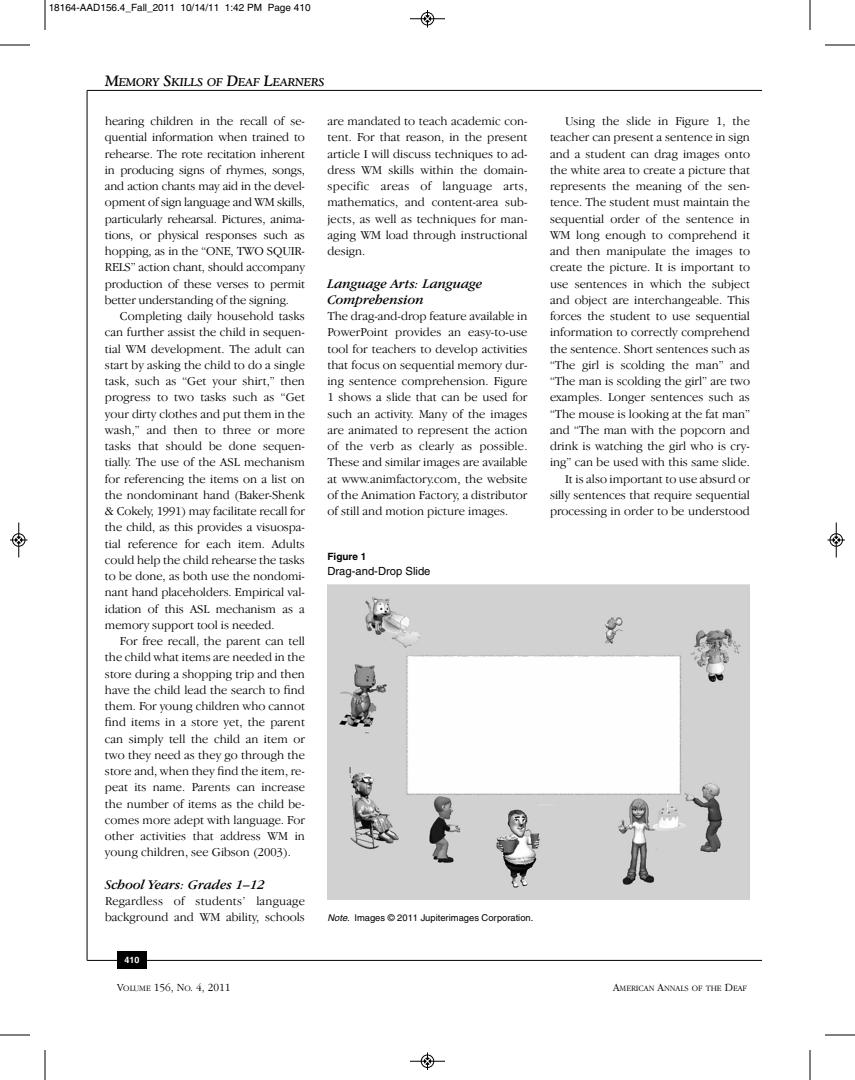
<style>
.page{position:relative;width:855px;height:1080px;background:#fff}
.page>*{position:absolute;margin:0;border:0;box-sizing:border-box;transform-origin:0 0}
.t1{font:italic 13.75px/16.2px "Garamond IT Cby BT";color:#000}
.t2{font:300 12.5px/16.2px "Garamond IT Cby BT";color:#000;text-align:justify}
.t3{font:italic 700 11.25px "Goudy Old Style BT";color:#000}
.t4{font:300 11.25px "Garamond IT Cby BT";color:#000}
.t5{font:11.25px "Helvetica";color:#000}
.t6{font:10px "Helvetica";color:#000}
.t7{font:700 10px "Helvetica";color:#000}
.t8{font:9.38px "Helvetica";color:#000}
.t9{font:700 condensed 8.75px "Helvetica";color:#fff;scale:1.25 1}
.t10{font:300 8.5px "Garamond IT Cby BT";color:#000}
.s1{font-size:15px}
.s2{font-style:italic}
.s3{font-size:8.5px}
.s4{font-size:11.25px}
</style>
<div class="page">
<hr style="left:87px;top:90px;width:675px;height:1px;background:#000">
<hr style="left:87px;top:960px;width:675px;height:1px;background:#000">
<hr style="left:87px;top:90px;width:1px;height:870px;background:#000">
<div style="left:117px;top:952px;width:30px;height:17px;background:#000"></div>
<img style="left:328px;top:585px;width:422px;height:315px">
<hr style="left:45px;top:0;width:1px;height:30px;background:#000">
<hr style="left:0;top:45px;width:30px;height:1px;background:#000">
<hr style="left:810px;top:0;width:1px;height:30px;background:#000">
<hr style="left:825px;top:45px;width:30px;height:1px;background:#000">
<hr style="left:45px;top:1050px;width:1px;height:30px;background:#000">
<hr style="left:0;top:1035px;width:30px;height:1px;background:#000">
<hr style="left:810px;top:1050px;width:1px;height:30px;background:#000">
<hr style="left:825px;top:1035px;width:30px;height:1px;background:#000">
<hr style="left:410px;top:19px;width:35px;height:1px;background:#000">
<div style="left:421px;top:12px;width:13px;height:13px;border:1px solid #000;border-radius:50%"></div>
<svg style="left:424px;top:10px;width:7px;height:18px"></svg>
<hr style="left:410px;top:1061px;width:35px;height:1px;background:#000">
<div style="left:421px;top:1055px;width:13px;height:13px;border:1px solid #000;border-radius:50%"></div>
<svg style="left:424px;top:1052px;width:7px;height:18px"></svg>
<div style="left:12px;top:533px;width:13px;height:14px;border:1px solid #fff;border-radius:50%"></div>
<hr style="left:19px;top:522px;width:1px;height:36px;background:#000">
<div style="left:12px;top:534px;width:13px;height:12px;border:1px solid #000;border-radius:50%"></div>
<svg style="left:10px;top:537px;width:18px;height:6px"></svg>
<div style="left:830px;top:533px;width:13px;height:14px;border:1px solid #fff;border-radius:50%"></div>
<hr style="left:836px;top:522px;width:1px;height:36px;background:#000">
<div style="left:830px;top:534px;width:13px;height:12px;border:1px solid #000;border-radius:50%"></div>
<svg style="left:828px;top:537px;width:17px;height:6px"></svg>
<p class="t6" style="left:49px;top:4px;width:263px">18164-AAD156.4_Fall_2011 10/14/11 1:42 PM Page 410</p>
<p class="t3" style="left:105px;top:78px;width:221px"><span class="s1">M</span>EMORY <span class="s1">S</span>KILLS OF <span class="s1">D</span>EAF <span class="s1">L</span>EARNERS</p>
<p class="t2" style="left:105px;top:114px;width:202px">hearing children in the recall of se&shy;quential information when trained to rehearse. The rote recitation inherent in producing signs of rhymes, songs, and action chants may aid in the devel&shy;opment of sign language and WM skills, particularly rehearsal. Pictures, anima&shy;tions, or physical responses such as hopping, as in the “ONE, TWO SQUIR-RELS” action chant, should accompany production of these verses to permit better understanding of the signing.</p>
<p class="t2" style="left:105px;top:309px;width:202px;text-indent:15px">Completing daily household tasks can further assist the child in sequen&shy;tial WM development. The adult can start by asking the child to do a single task, such as “Get your shirt,” then progress to two tasks such as “Get your dirty clothes and put them in the wash,” and then to three or more tasks that should be done sequen&shy;tially. The use of the ASL mechanism for referencing the items on a list on the nondominant hand (Baker-Shenk &amp; Cokely, 1991) may facilitate recall for the child, as this provides a visuospa&shy;tial reference for each item. Adults could help the child rehearse the tasks to be done, as both use the nondomi&shy;nant hand placeholders. Empirical val&shy;idation of this ASL mechanism as a memory support tool is needed.</p>
<p class="t2" style="left:105px;top:634px;width:202px;text-indent:15px">For free recall, the parent can tell the child what items are needed in the store during a shopping trip and then have the child lead the search to find them. For young children who cannot find items in a store yet, the parent can simply tell the child an item or two they need as they go through the store and, when they find the item, re&shy;peat its name. Parents can increase the number of items as the child be&shy;comes more adept with language. For other activities that address WM in young children, see Gibson (2003).</p>
<p class="t1" style="left:105px;top:877px;width:162px">School Years: Grades 1–12</p>
<p class="t2" style="left:105px;top:894px;width:202px">Regardless of students’ language background and WM ability, schools</p>
<p class="t9" style="left:125px;top:956px;width:13px">410</p>
<p class="t2" style="left:328px;top:114px;width:202px">are mandated to teach academic con&shy;tent. For that reason, in the present article I will discuss techniques to ad&shy;dress WM skills within the domain&shy;specific areas of language arts, mathematics, and content-area sub&shy;jects, as well as techniques for man&shy;aging WM load through instructional design.</p>
<p class="t1" style="left:328px;top:276px;width:156px">Language Arts: Language<br>Comprehension</p>
<p class="t2" style="left:328px;top:309px;width:202px">The drag-and-drop feature available in PowerPoint provides an easy-to-use tool for teachers to develop activities that focus on sequential memory dur&shy;ing sentence comprehension. Figure 1 shows a slide that can be used for such an activity. Many of the images are animated to represent the action of the verb as clearly as possible.<br>These and similar images are available at www.animfactory.com, the website of the Animation Factory, a distributor of still and motion picture images.</p>
<p class="t7" style="left:328px;top:553px;width:40px">Figure 1</p>
<p class="t5" style="left:328px;top:567px;width:105px">Drag-and-Drop Slide</p>
<p class="t8" style="left:328px;top:915px;width:207px"><span class="s2">Note.</span> Images © 2011 Jupiterimages Corporation.</p>
<p class="t2" style="left:550px;top:114px;width:202px;text-align:right">Using the slide in Figure 1, the teacher can present a sentence in sign and a student can drag images onto the white area to create a picture that represents the meaning of the sen&shy;tence. The student must maintain the sequential order of the sentence in WM long enough to comprehend it and then manipulate the images to create the picture. It is important to use sentences in which the subject and object are interchangeable. This forces the student to use sequential information to correctly comprehend the sentence. Short sentences such as “The girl is scolding the man” and “The man is scolding the girl” are two examples. Longer sentences such as “The mouse is looking at the fat man” and “The man with the popcorn and drink is watching the girl who is cry&shy;ing” can be used with this same slide.<br>It is also important to use absurd or silly sentences that require sequential processing in order to be understood</p>
<p class="t4" style="left:117px;top:983px;width:115px">V<span class="s3">OLUME</span> 156, N<span class="s3">O</span>. 4, 2011</p>
<p class="t10" style="left:613px;top:985px;width:135px"><span class="s4">A</span>MERICAN <span class="s4">A</span>NNALS OF THE <span class="s4">D</span>EAF</p>
</div>
